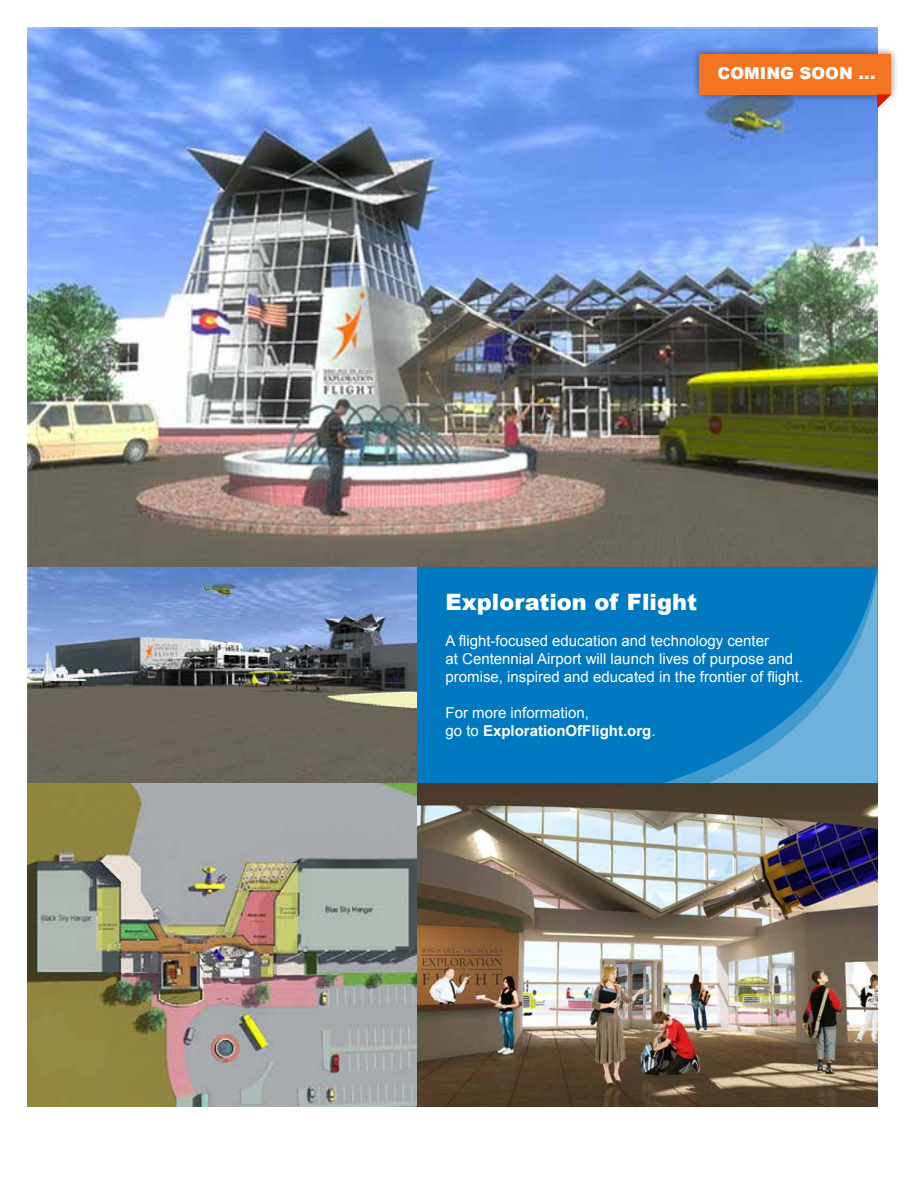
<style>
.page{position:relative;width:918px;height:1188px;background:#fff}
.page>*{position:absolute;margin:0;border:0;box-sizing:border-box;transform-origin:0 0}
.t1{font:900 22.5px "Arial";color:#fff}
.t2{font:900 16.5px "Arial";letter-spacing:.005em;color:#fff}
.t3{font:15px/18px "Arial";color:#fff}
.s1{font-weight:700}
</style>
<div class="page">
<img style="left:27px;top:27px;width:851px;height:540px">
<div style="left:417px;top:567px;width:461px;height:216px;background:#0079c1"></div>
<svg style="left:664px;top:568px;width:214px;height:215px"></svg>
<img style="left:27px;top:567px;width:390px;height:216px">
<img style="left:27px;top:783px;width:851px;height:324px">
<div style="left:692px;top:46px;width:207px;height:56px;background:#000;opacity:.5"></div>
<div style="left:700px;top:54px;width:191px;height:40px;background:#f47421"></div>
<svg style="left:878px;top:94px;width:13px;height:14px"></svg>
<p class="t2" style="left:717px;top:61px;width:160px">COMING SOON ...</p>
<h1 class="t1" style="left:446px;top:586px;width:253px">Exploration of Flight</h1>
<p class="t3" style="left:446px;top:632px;width:359px">A flight-focused education and technology center<br>at Centennial Airport will launch lives of purpose and promise, inspired and educated in the frontier of flight.</p>
<p class="t3" style="left:446px;top:704px;width:212px">For more information,<br>go to <span class="s1">ExplorationOfFlight.org</span>.</p>
</div>
